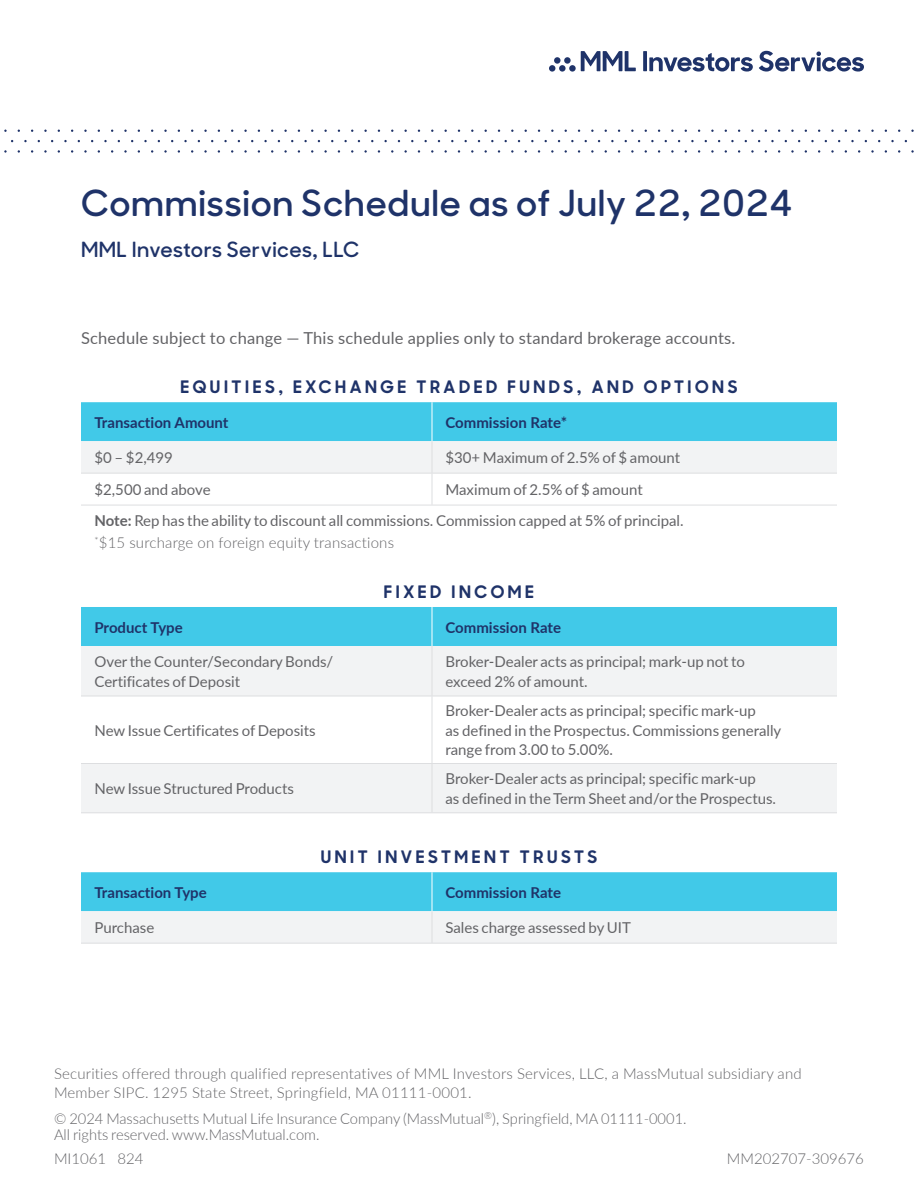
<style>
.page{position:relative;width:918px;height:1188px;background:#fff}
.page>*{position:absolute;margin:0;border:0;box-sizing:border-box;transform-origin:0 0}
.t1{font:600 36px "MM Sharp Sans";letter-spacing:.02em;color:#1f3369}
.t2{font:600 21px "MM Sharp Sans";letter-spacing:.02em;color:#1f3369}
.t3{font:700 17.25px "MM Sharp Sans";letter-spacing:.21em;color:#1f3369}
.t4{font:16.5px "Lato";letter-spacing:.015em;color:#636366}
.t5{font:15px/19.5px "Lato";color:#636366}
.t6{font:300 15px/16.5px "Lato";letter-spacing:.005em;color:#636366}
.t7{font:700 15px "Lato";color:#1f3369}
.s1{font-weight:700}
</style>
<div class="page">
<svg style="left:81px;top:402px;width:756px;height:71px"></svg>
<hr style="left:432px;top:402px;width:1px;height:39px;background:#fff">
<hr style="left:432px;top:441px;width:1px;height:32px;background:#dddee0">
<hr style="left:81px;top:473px;width:351px;height:1px;background:#dddee0">
<hr style="left:432px;top:473px;width:405px;height:1px;background:#dddee0">
<hr style="left:432px;top:474px;width:1px;height:31px;background:#dddee0">
<hr style="left:81px;top:505px;width:351px;height:1px;background:#dddee0">
<hr style="left:432px;top:505px;width:405px;height:1px;background:#dddee0">
<div style="left:81px;top:607px;width:756px;height:39px;background:#41c9e8"></div>
<svg style="left:81px;top:646px;width:756px;height:166px;fill:#f2f3f4"></svg>
<hr style="left:432px;top:646px;width:1px;height:50px;background:#dddee0">
<hr style="left:81px;top:696px;width:351px;height:1px;background:#dddee0">
<hr style="left:432px;top:696px;width:405px;height:1px;background:#dddee0">
<hr style="left:432px;top:696px;width:1px;height:67px;background:#dddee0">
<hr style="left:81px;top:763px;width:351px;height:1px;background:#dddee0">
<hr style="left:432px;top:763px;width:405px;height:1px;background:#dddee0">
<hr style="left:432px;top:764px;width:1px;height:48px;background:#dddee0">
<hr style="left:81px;top:812px;width:351px;height:1px;background:#dddee0">
<hr style="left:432px;top:812px;width:405px;height:1px;background:#dddee0">
<hr style="left:432px;top:607px;width:1px;height:39px;background:#fff">
<svg style="left:81px;top:872px;width:756px;height:71px"></svg>
<hr style="left:432px;top:911px;width:1px;height:32px;background:#dddee0">
<hr style="left:81px;top:943px;width:351px;height:1px;background:#dddee0">
<hr style="left:432px;top:943px;width:405px;height:1px;background:#dddee0">
<hr style="left:432px;top:872px;width:1px;height:39px;background:#fff">
<div style="left:569px;top:65px;width:7px;height:7px;background:#1f3369;border-radius:50%"></div>
<div style="left:559px;top:65px;width:7px;height:7px;background:#1f3369;border-radius:50%"></div>
<div style="left:549px;top:65px;width:6px;height:7px;background:#1f3369;border-radius:50%"></div>
<div style="left:564px;top:57px;width:7px;height:7px;background:#1f3369;border-radius:50%"></div>
<div style="left:554px;top:57px;width:7px;height:7px;background:#1f3369;border-radius:50%"></div>
<svg style="left:581px;top:51px;width:55px;height:20px"></svg>
<svg style="left:643px;top:51px;width:4px;height:20px"></svg>
<svg style="left:649px;top:53px;width:104px;height:19px"></svg>
<svg style="left:759px;top:51px;width:105px;height:21px"></svg>
<h1 class="t1" style="left:81px;top:175px;width:713px">Commission Schedule as of July 22, 2024</h1>
<h2 class="t2" style="left:81px;top:233px;width:280px">MML Investors Services, LLC</h2>
<p class="t4" style="left:81px;top:326px;width:656px">Schedule subject to change — This schedule applies only to standard brokerage accounts.</p>
<p class="t3" style="left:180px;top:373px;width:559px">EQUITIES, EXCHANGE TRADED FUNDS, AND OPTIONS</p>
<p class="t7" style="left:94px;top:411px;width:136px">Transaction Amount</p>
<p class="t7" style="left:446px;top:411px;width:123px">Commission Rate*</p>
<p class="t5" style="left:94px;top:447px;width:80px">$0 – $2,499</p>
<p class="t5" style="left:446px;top:447px;width:236px">$30+ Maximum of 2.5% of $ amount</p>
<p class="t5" style="left:94px;top:479px;width:118px">$2,500 and above</p>
<p class="t5" style="left:94px;top:474px;width:591px;line-height:30.5px;text-indent:351px">Maximum of 2.5% of $ amount<br><span class="s1">Note:</span> Rep has the ability to discount all commissions. Commission capped at 5% of principal.</p>
<p class="t6" style="left:94px;top:534px;width:301px"><sup>*</sup>$15 surcharge on foreign equity transactions</p>
<p class="t3" style="left:384px;top:577px;width:152px">FIXED INCOME</p>
<p class="t7" style="left:94px;top:616px;width:90px">Product Type</p>
<p class="t7" style="left:446px;top:616px;width:117px">Commission Rate</p>
<p class="t5" style="left:94px;top:651px;width:240px">Over the Counter/Secondary Bonds/<br>Certificates of Deposit</p>
<p class="t5" style="left:446px;top:651px;width:301px">Broker-Dealer acts as principal; mark-up not to exceed 2% of amount.</p>
<p class="t5" style="left:94px;top:720px;width:223px">New Issue Certificates of Deposits</p>
<p class="t5" style="left:446px;top:700px;width:337px">Broker-Dealer acts as principal; specific mark-up<br>as defined in the Prospectus. Commissions generally range from 3.00 to 5.00%.</p>
<p class="t5" style="left:94px;top:778px;width:201px">New Issue Structured Products</p>
<p class="t5" style="left:446px;top:769px;width:332px">Broker-Dealer acts as principal; specific mark-up<br>as defined in the Term Sheet and/or the Prospectus.</p>
<p class="t3" style="left:321px;top:843px;width:278px">UNIT INVESTMENT TRUSTS</p>
<p class="t7" style="left:94px;top:881px;width:114px">Transaction Type</p>
<p class="t7" style="left:446px;top:881px;width:117px">Commission Rate</p>
<p class="t5" style="left:94px;top:917px;width:61px">Purchase</p>
<p class="t5" style="left:446px;top:917px;width:187px">Sales charge assessed by UIT</p>
<p class="t6" style="left:54px;top:1064px;width:749px;line-height:18.8px">Securities offered through qualified representatives of MML Investors Services, LLC, a MassMutual subsidiary and<br>Member SIPC. 1295 State Street, Springfield, MA 01111-0001.</p>
<p class="t6" style="left:54px;top:1109px;width:634px">© 2024 Massachusetts Mutual Life Insurance Company (MassMutual<sup>®</sup>), Springfield, MA 01111-0001.<br>All rights reserved. www.MassMutual.com.</p>
<p class="t6" style="left:54px;top:1150px;width:91px">MI1061 824</p>
<p class="t6" style="left:727px;top:1150px;width:139px">MM202707-309676</p>
</div>
